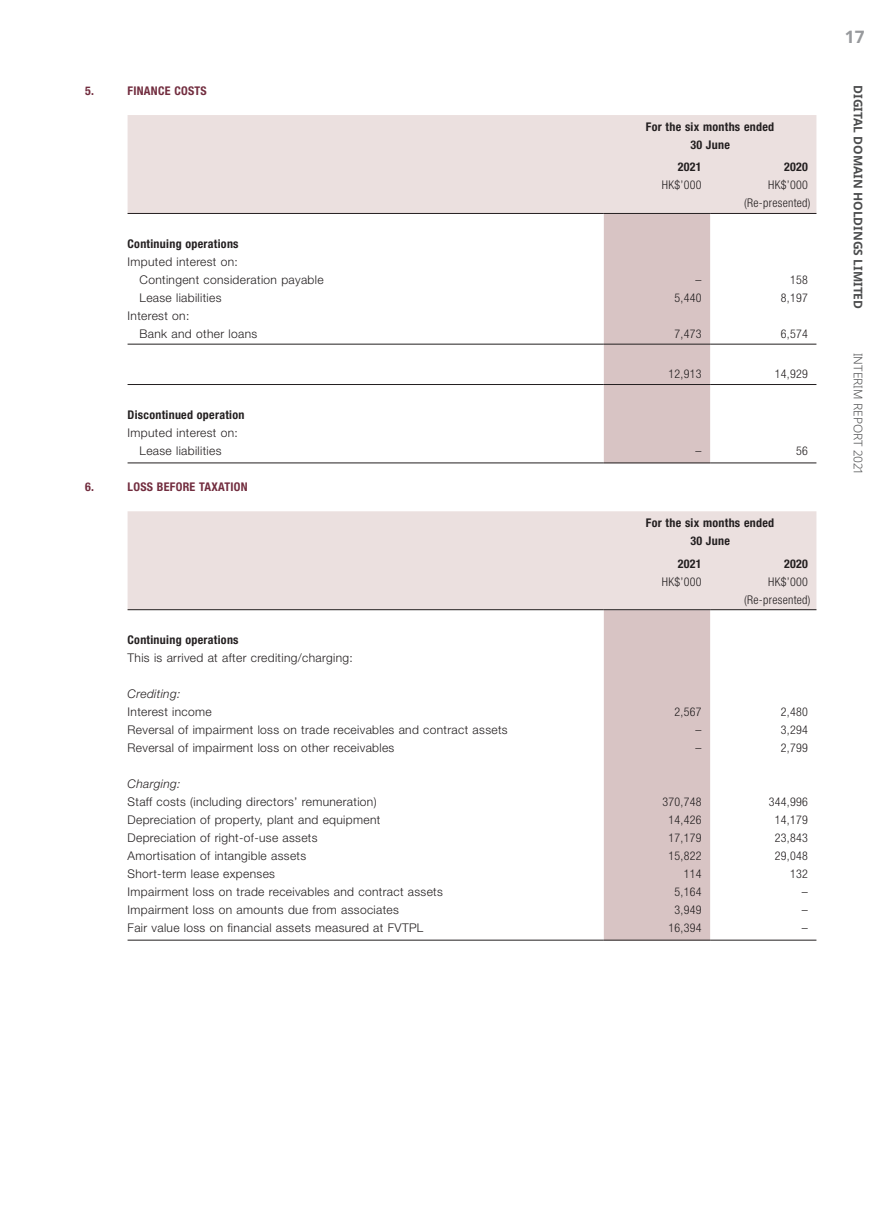
<style>
.page{position:relative;width:893px;height:1212px;background:#fff}
.page>*{position:absolute;margin:0;border:0;box-sizing:border-box;transform-origin:0 0}
.t1{font:700 17.25px "Noto Sans";color:#97999c}
.t2{font:300 12px/18px "Helvetica Neue LT Std";letter-spacing:.03em;color:#231f20}
.t3{font:300 condensed 12px/18px "Helvetica Neue LT Std";letter-spacing:.025em;color:#231f20;text-align:right}
.t4{font:700 condensed 12px/18px "Helvetica Neue LT Std";letter-spacing:.025em;color:#231f20;text-align:center}
.t5{font:700 condensed 12px "Helvetica Neue LT Std";letter-spacing:.025em;color:#722d3f}
.t6{font:700 12px "Noto Sans";color:#4b4c4d}
.t7{font:italic 300 12px "Helvetica Neue LT Std";letter-spacing:.03em;color:#231f20}
.t8{font:300 12px "Noto Sans";color:#4b4c4d}
</style>
<div class="page">
<div style="left:128px;top:115px;width:688px;height:98px;background:#ebe0df"></div>
<div style="left:604px;top:214px;width:106px;height:248px;background:#d8c4c4"></div>
<hr style="left:128px;top:213px;width:476px;height:1px;background:#231f20">
<hr style="left:604px;top:213px;width:106px;height:1px;background:#231f20">
<hr style="left:710px;top:213px;width:106px;height:1px;background:#231f20">
<hr style="left:128px;top:344px;width:476px;height:1px;background:#231f20">
<hr style="left:604px;top:344px;width:106px;height:1px;background:#231f20">
<hr style="left:710px;top:344px;width:106px;height:1px;background:#231f20">
<hr style="left:128px;top:384px;width:476px;height:1px;background:#231f20">
<hr style="left:604px;top:384px;width:106px;height:1px;background:#231f20">
<hr style="left:710px;top:384px;width:106px;height:1px;background:#231f20">
<hr style="left:128px;top:462px;width:476px;height:1px;background:#231f20">
<hr style="left:604px;top:462px;width:106px;height:1px;background:#231f20">
<hr style="left:710px;top:462px;width:106px;height:1px;background:#231f20">
<div style="left:128px;top:511px;width:688px;height:98px;background:#ebe0df"></div>
<div style="left:604px;top:610px;width:106px;height:330px;background:#d8c4c4"></div>
<hr style="left:128px;top:609px;width:476px;height:1px;background:#231f20">
<hr style="left:604px;top:609px;width:106px;height:1px;background:#231f20">
<hr style="left:710px;top:609px;width:106px;height:1px;background:#231f20">
<hr style="left:128px;top:940px;width:476px;height:1px;background:#231f20">
<hr style="left:604px;top:940px;width:106px;height:1px;background:#231f20">
<hr style="left:710px;top:940px;width:106px;height:1px;background:#231f20">
<p class="t5" style="left:85px;top:83px;width:10px">5.</p>
<p class="t5" style="left:128px;top:83px;width:81px">FINANCE COSTS</p>
<p class="t4" style="left:128px;top:234px;width:113px">Continuing operations</p>
<p class="t2" style="left:140px;top:252px;width:186px;text-indent:-12px">Imputed interest on:<br>Contingent consideration payable</p>
<p class="t4" style="left:646px;top:118px;width:130px">For the six months ended<br>30 June</p>
<p class="t4" style="left:678px;top:158px;width:25px">2021</p>
<p class="t4" style="left:784px;top:158px;width:25px">2020</p>
<p class="t3" style="left:662px;top:176px;width:41px">HK$’000</p>
<p class="t3" style="left:744px;top:176px;width:68px">HK$’000 (Re-presented)</p>
<p class="t3" style="left:696px;top:270px;width:7px">–</p>
<p class="t3" style="left:790px;top:270px;width:19px">158</p>
<p class="t2" style="left:140px;top:288px;width:83px">Lease liabilities</p>
<p class="t3" style="left:675px;top:288px;width:29px">5,440</p>
<p class="t3" style="left:781px;top:288px;width:29px">8,197</p>
<p class="t2" style="left:140px;top:306px;width:119px;text-indent:-12px">Interest on:<br>Bank and other loans</p>
<p class="t3" style="left:675px;top:324px;width:29px">7,473</p>
<p class="t3" style="left:781px;top:324px;width:29px">6,574</p>
<p class="t3" style="left:668px;top:365px;width:35px">12,913</p>
<p class="t3" style="left:775px;top:365px;width:35px">14,929</p>
<p class="t4" style="left:128px;top:405px;width:118px">Discontinued operation</p>
<p class="t2" style="left:128px;top:423px;width:112px;text-align:center">Imputed interest on:<br>Lease liabilities</p>
<p class="t5" style="left:85px;top:480px;width:10px">6.</p>
<p class="t5" style="left:128px;top:480px;width:122px">LOSS BEFORE TAXATION</p>
<p class="t3" style="left:696px;top:441px;width:7px">–</p>
<p class="t3" style="left:796px;top:441px;width:13px">56</p>
<p class="t4" style="left:646px;top:514px;width:130px">For the six months ended<br>30 June</p>
<p class="t4" style="left:678px;top:554px;width:25px">2021</p>
<p class="t4" style="left:784px;top:554px;width:25px">2020</p>
<p class="t3" style="left:662px;top:572px;width:41px">HK$’000</p>
<p class="t3" style="left:744px;top:572px;width:68px">HK$’000 (Re-presented)</p>
<p class="t4" style="left:128px;top:631px;width:113px">Continuing operations</p>
<p class="t2" style="left:128px;top:648px;width:227px">This is arrived at after crediting/charging:</p>
<p class="t7" style="left:128px;top:687px;width:54px">Crediting:</p>
<p class="t2" style="left:128px;top:702px;width:86px">Interest income</p>
<p class="t3" style="left:675px;top:703px;width:29px">2,567</p>
<p class="t3" style="left:781px;top:703px;width:29px">2,480</p>
<p class="t2" style="left:128px;top:720px;width:382px">Reversal of impairment loss on trade receivables and contract assets</p>
<p class="t3" style="left:696px;top:721px;width:7px">–</p>
<p class="t3" style="left:781px;top:721px;width:29px">3,294</p>
<p class="t2" style="left:128px;top:738px;width:268px">Reversal of impairment loss on other receivables</p>
<p class="t3" style="left:696px;top:739px;width:7px">–</p>
<p class="t3" style="left:781px;top:739px;width:29px">2,799</p>
<p class="t7" style="left:128px;top:777px;width:54px">Charging:</p>
<p class="t2" style="left:128px;top:792px;width:251px">Staff costs (including directors’ remuneration)</p>
<p class="t3" style="left:662px;top:793px;width:41px">370,748</p>
<p class="t3" style="left:769px;top:793px;width:41px">344,996</p>
<p class="t2" style="left:128px;top:810px;width:254px">Depreciation of property, plant and equipment</p>
<p class="t3" style="left:668px;top:811px;width:35px">14,426</p>
<p class="t3" style="left:775px;top:811px;width:35px">14,179</p>
<p class="t2" style="left:128px;top:828px;width:192px">Depreciation of right-of-use assets</p>
<p class="t3" style="left:668px;top:829px;width:35px">17,179</p>
<p class="t3" style="left:775px;top:829px;width:35px">23,843</p>
<p class="t2" style="left:128px;top:846px;width:180px">Amortisation of intangible assets</p>
<p class="t3" style="left:668px;top:847px;width:35px">15,822</p>
<p class="t3" style="left:775px;top:847px;width:35px">29,048</p>
<p class="t2" style="left:128px;top:864px;width:149px">Short-term lease expenses</p>
<p class="t3" style="left:684px;top:865px;width:19px">114</p>
<p class="t3" style="left:790px;top:865px;width:19px">132</p>
<p class="t2" style="left:128px;top:882px;width:317px">Impairment loss on trade receivables and contract assets</p>
<p class="t3" style="left:675px;top:883px;width:29px">5,164</p>
<p class="t3" style="left:802px;top:883px;width:7px">–</p>
<p class="t2" style="left:128px;top:900px;width:273px">Impairment loss on amounts due from associates</p>
<p class="t3" style="left:675px;top:901px;width:29px">3,949</p>
<p class="t3" style="left:802px;top:901px;width:7px">–</p>
<p class="t2" style="left:128px;top:918px;width:297px">Fair value loss on financial assets measured at FVTPL</p>
<p class="t3" style="left:668px;top:919px;width:35px">16,394</p>
<p class="t3" style="left:802px;top:919px;width:7px">–</p>
<h1 class="t1" style="left:845px;top:24px;width:21px">17</h1>
<p class="t6" style="left:867px;top:85px;width:225px;rotate:90deg">DIGITAL DOMAIN HOLDINGS LIMITED</p>
<p class="t8" style="left:866px;top:353px;width:123px;rotate:90deg">INTERIM REPORT 2021</p>
</div>
